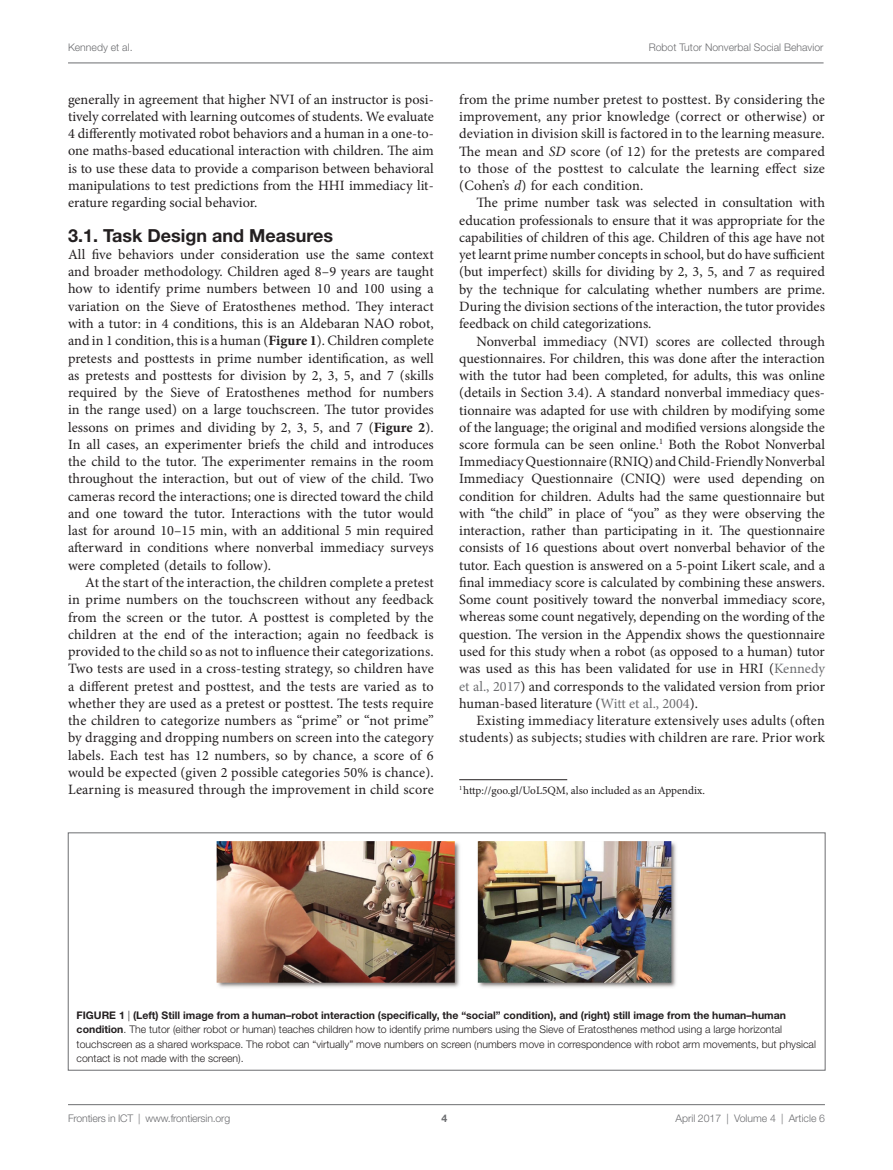
<style>
.page{position:relative;width:893px;height:1170px;background:#fff}
.page>*{position:absolute;margin:0;border:0;box-sizing:border-box;transform-origin:0 0}
.t1{font:700 18px "Helvetica Neue LT Std";color:#231f20}
.t2{font:14.25px/17.2px "Minion Pro";letter-spacing:.005em;color:#231f20;text-align:justify}
.t3{font:11.25px "Minion Pro";color:#231f20}
.t4{font:300 10.5px/14.2px "Helvetica Neue LT Std";color:#231f20}
.t5{font:300 10.5px "Helvetica Neue LT Std";color:#6c6d70}
.t6{font:700 10.5px "Helvetica Neue LT Std";color:#6c6d70}
.s1{font-weight:700}
.s2{font-style:italic}
.s3{color:#6c6d70}
</style>
<div class="page">
<img style="left:216px;top:841px;width:460px;height:147px">
<div style="left:68px;top:832px;width:757px;height:238px;border:1px solid #6c6d70"></div>
<hr style="left:68px;top:63px;width:756px;height:1px;background:#6c6d70">
<hr style="left:68px;top:1104px;width:757px;height:1px;background:#6c6d70">
<hr style="left:459px;top:779px;width:108px;height:1px;background:#231f20">
<p class="t5" style="left:68px;top:41px;width:66px">Kennedy et al.</p>
<p class="t5" style="left:649px;top:41px;width:176px">Robot Tutor Nonverbal Social Behavior</p>
<p class="t2" style="left:68px;top:90px;width:367px">generally in agreement that higher NVI of an instructor is posi&shy;tively correlated with learning outcomes of students. We evaluate 4 differently motivated robot behaviors and a human in a one-to&shy;one maths-based educational interaction with children. The aim is to use these data to provide a comparison between behavioral manipulations to test predictions from the HHI immediacy lit&shy;erature regarding social behavior.</p>
<p class="t1" style="left:68px;top:224px;width:267px">3.1. Task Design and Measures</p>
<p class="t2" style="left:68px;top:246px;width:367px">All five behaviors under consideration use the same context and broader methodology. Children aged 8–9 years are taught how to identify prime numbers between 10 and 100 using a variation on the Sieve of Eratosthenes method. They interact with a tutor: in 4 conditions, this is an Aldebaran NAO robot, and in 1 condition, this is a human (<span class="s1">Figure 1</span>). Children complete pretests and posttests in prime number identification, as well as pretests and posttests for division by 2, 3, 5, and 7 (skills required by the Sieve of Eratosthenes method for numbers in the range used) on a large touchscreen. The tutor provides lessons on primes and dividing by 2, 3, 5, and 7 (<span class="s1">Figure 2</span>).<br>In all cases, an experimenter briefs the child and introduces the child to the tutor. The experimenter remains in the room throughout the interaction, but out of view of the child. Two cameras record the interactions; one is directed toward the child and one toward the tutor. Interactions with the tutor would last for around 10–15 min, with an additional 5 min required afterward in conditions where nonverbal immediacy surveys were completed (details to follow).</p>
<p class="t2" style="left:68px;top:574px;width:367px;text-indent:17px">At the start of the interaction, the children complete a pretest in prime numbers on the touchscreen without any feedback from the screen or the tutor. A posttest is completed by the children at the end of the interaction; again no feedback is provided to the child so as not to influence their categorizations.<br>Two tests are used in a cross-testing strategy, so children have a different pretest and posttest, and the tests are varied as to whether they are used as a pretest or posttest. The tests require the children to categorize numbers as “prime” or “not prime” by dragging and dropping numbers on screen into the category labels. Each test has 12 numbers, so by chance, a score of 6 would be expected (given 2 possible categories 50% is chance).<br>Learning is measured through the improvement in child score</p>
<p class="t2" style="left:459px;top:91px;width:367px">from the prime number pretest to posttest. By considering the improvement, any prior knowledge (correct or otherwise) or deviation in division skill is factored in to the learning measure.<br>The mean and <span class="s2">SD</span> score (of 12) for the pretests are compared to those of the posttest to calculate the learning effect size (Cohen’s <span class="s2">d</span>) for each condition.</p>
<p class="t2" style="left:459px;top:194px;width:367px;text-indent:17px">The prime number task was selected in consultation with education professionals to ensure that it was appropriate for the capabilities of children of this age. Children of this age have not yet learnt prime number concepts in school, but do have sufficient (but imperfect) skills for dividing by 2, 3, 5, and 7 as required by the technique for calculating whether numbers are prime.<br>During the division sections of the interaction, the tutor provides feedback on child categorizations.</p>
<p class="t2" style="left:459px;top:332px;width:367px;text-indent:17px">Nonverbal immediacy (NVI) scores are collected through questionnaires. For children, this was done after the interaction with the tutor had been completed, for adults, this was online (details in Section 3.4). A standard nonverbal immediacy ques&shy;tionnaire was adapted for use with children by modifying some of the language; the original and modified versions alongside the score formula can be seen online.<sup>1</sup> Both the Robot Nonverbal Immediacy Questionnaire (RNIQ) and Child-Friendly Nonverbal Immediacy Questionnaire (CNIQ) were used depending on condition for children. Adults had the same questionnaire but with “the child” in place of “you” as they were observing the interaction, rather than participating in it. The questionnaire consists of 16 questions about overt nonverbal behavior of the tutor. Each question is answered on a 5-point Likert scale, and a final immediacy score is calculated by combining these answers.<br>Some count positively toward the nonverbal immediacy score, whereas some count negatively, depending on the wording of the question. The version in the Appendix shows the questionnaire used for this study when a robot (as opposed to a human) tutor was used as this has been validated for use in HRI (<span class="s3">Kennedy et al., 2017</span>) and corresponds to the validated version from prior human-based literature (<span class="s3">Witt et al., 2004</span>).</p>
<p class="t2" style="left:459px;top:712px;width:367px;text-align:right">Existing immediacy literature extensively uses adults (often students) as subjects; studies with children are rare. Prior work</p>
<p class="t3" style="left:459px;top:782px;width:247px"><sup>1</sup>http://goo.gl/UoL5QM, also included as an Appendix.</p>
<p class="t4" style="left:77px;top:1007px;width:741px"><span class="s1">Figure 1</span> | <span class="s1">(Left) Still image from a human–robot interaction (specifically, the “social” condition), and (right) still image from the human–human condition</span>. The tutor (either robot or human) teaches children how to identify prime numbers using the Sieve of Eratosthenes method using a large horizontal touchscreen as a shared workspace. The robot can “virtually” move numbers on screen (numbers move in correspondence with robot arm movements, but physical contact is not made with the screen).</p>
<p class="t5" style="left:68px;top:1111px;width:164px">Frontiers in ICT | www.frontiersin.org</p>
<p class="t5" style="left:675px;top:1111px;width:151px">April 2017 | Volume 4 | Article 6</p>
<p class="t6" style="left:441px;top:1111px;width:7px">4</p>
</div>
